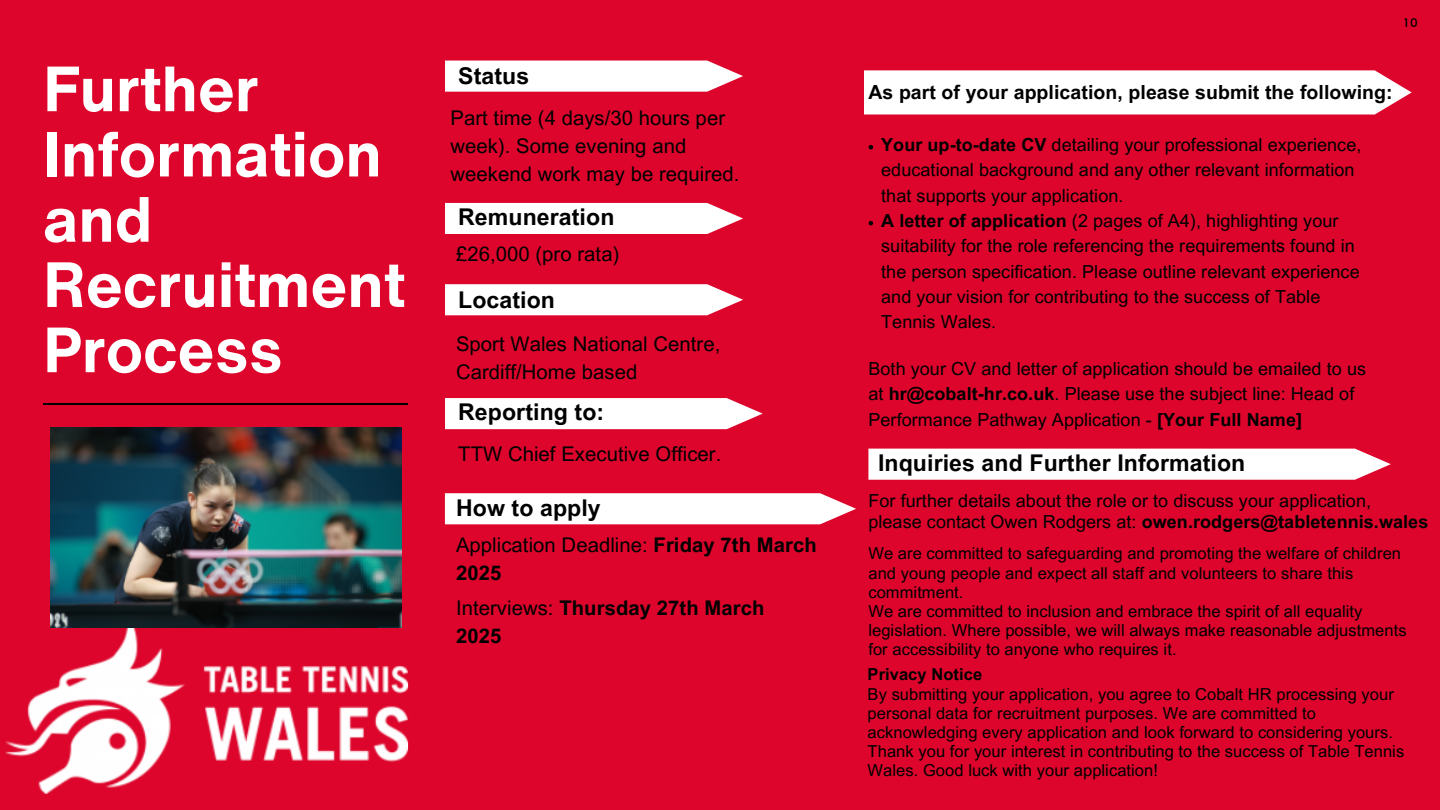
<style>
.page{position:relative;width:1440px;height:810px;background:#dd052b}
.page>*{position:absolute;margin:0;border:0;box-sizing:border-box;transform-origin:0 0}
.t1{font:700 62.7px/65.2px "Helvetica Now Text";letter-spacing:.005em;color:#fff}
.t2{font:700 23.1px "Arial MT Pro";letter-spacing:.005em;color:#000}
.t3{font:20.25px/28.1px "Arial MT Pro";letter-spacing:.005em;color:#000}
.t4{font:700 20.25px/28.1px "Arial MT Pro";letter-spacing:.005em;color:#000}
.t5{font:700 19.5px "Arial MT Pro";letter-spacing:.005em;color:#000}
.t6{font:18px/25.3px "Arial MT Pro";letter-spacing:.005em;color:#000}
.t7{font:16.5px/19.1px "Arial MT Pro";letter-spacing:.005em;color:#000}
.t8{font:700 16.5px "Arial MT Pro";letter-spacing:.005em;color:#000}
.t9{font:500 12px "Poppins";color:#000}
.s1{font-weight:700}
.s2{font-weight:400}
</style>
<div class="page">
<img style="left:5px;top:605px;width:404px;height:189px">
<svg style="left:445px;top:61px;width:298px;height:31px;background:#fcedf0"></svg>
<div style="left:445px;top:203px;width:298px;height:31px;background:#fff"></div>
<svg style="left:445px;top:284px;width:298px;height:31px;background:#fceff1"></svg>
<div style="left:868px;top:449px;width:523px;height:31px;background:#fff"></div>
<svg style="left:445px;top:493px;width:411px;height:31px;background:#fdf3f4"></svg>
<svg style="left:864px;top:70px;width:548px;height:45px;background:#fdf1f3"></svg>
<hr style="left:43px;top:403px;width:365px;height:2px;background:#000">
<img style="left:50px;top:428px;width:351px;height:200px">
<svg style="left:869px;top:145px;width:4px;height:4px"></svg>
<svg style="left:869px;top:221px;width:4px;height:4px"></svg>
<svg style="left:445px;top:398px;width:318px;height:31px;background:#fdf0f2"></svg>
<p class="t1" style="left:43px;top:55px;width:364px">Further<br>Information and<br>Recruitment<br>Process</p>
<h2 class="t9" style="left:1404px;top:16px;width:15px">10</h2>
<h4 class="t2" style="left:458px;top:67px;width:73px">Status</h4>
<p class="t5" style="left:868px;top:85px;width:526px">As part of your application, please submit the following:</p>
<h4 class="t6" style="left:881px;top:134px;width:482px"><span class="s1">Your up-to-date CV</span> detailing your professional experience, educational background and any other relevant information that supports your application.</h4>
<p class="t6" style="left:881px;top:210px;width:480px"><span class="s1">A letter of application</span> (2 pages of A4), highlighting your suitability for the role referencing the requirements found in the person specification. Please outline relevant experience and your vision for contributing to the success of Table Tennis Wales.</p>
<p class="t6" style="left:868px;top:358px;width:499px">Both your CV and letter of application should be emailed to us at <span class="s1">hr@cobalt-hr.co.uk</span>. Please use the subject line: Head of</p>
<h3 class="t3" style="left:450px;top:106px;width:291px">Part time (4 days/30 hours per week). Some evening and weekend work may be required.</h3>
<h2 class="t2" style="left:458px;top:208px;width:158px">Remuneration</h2>
<p class="t3" style="left:456px;top:243px;width:165px">£26,000 (pro rata)</p>
<h4 class="t2" style="left:458px;top:291px;width:98px">Location</h4>
<p class="t3" style="left:456px;top:332px;width:266px">Sport Wales National Centre,<br>Cardiff/Home based</p>
<p class="t2" style="left:458px;top:404px;width:148px">Reporting to:</p>
<p class="t6" style="left:868px;top:409px;width:435px">Performance Pathway Application - <span class="s1">[Your Full Name]</span></p>
<p class="t3" style="left:458px;top:442px;width:265px">TTW Chief Executive Officer.</p>
<h2 class="t2" style="left:878px;top:454px;width:369px">Inquiries and Further Information</h2>
<h4 class="t2" style="left:456px;top:499px;width:146px">How to apply</h4>
<h2 class="t3" style="left:456px;top:534px;width:362px">Application Deadline: <span class="s1">Friday 7th March<br>2025</span></h2>
<h2 class="t4" style="left:456px;top:596px;width:310px"><span class="s2">Interviews:</span> Thursday 27th March<br>2025</h2>
<h1 class="t6" style="left:868px;top:493px;width:561px;line-height:20.9px">For further details about the role or to discuss your application, please contact Owen Rodgers at: <span class="s1">owen.rodgers@tabletennis.wales</span></h1>
<p class="t7" style="left:868px;top:546px;width:534px">We are committed to safeguarding and promoting the welfare of children and young people and expect all staff and volunteers to share this commitment.</p>
<p class="t7" style="left:868px;top:604px;width:540px">We are committed to inclusion and embrace the spirit of all equality legislation. Where possible, we will always make reasonable adjustments for accessibility to anyone who requires it.</p>
<h2 class="t8" style="left:868px;top:669px;width:116px">Privacy Notice</h2>
<h4 class="t7" style="left:868px;top:686px;width:538px">By submitting your application, you agree to Cobalt HR processing your personal data for recruitment purposes. We are committed to acknowledging every application and look forward to considering yours.<br>Thank you for your interest in contributing to the success of Table Tennis Wales. Good luck with your application!</h4>
</div>
